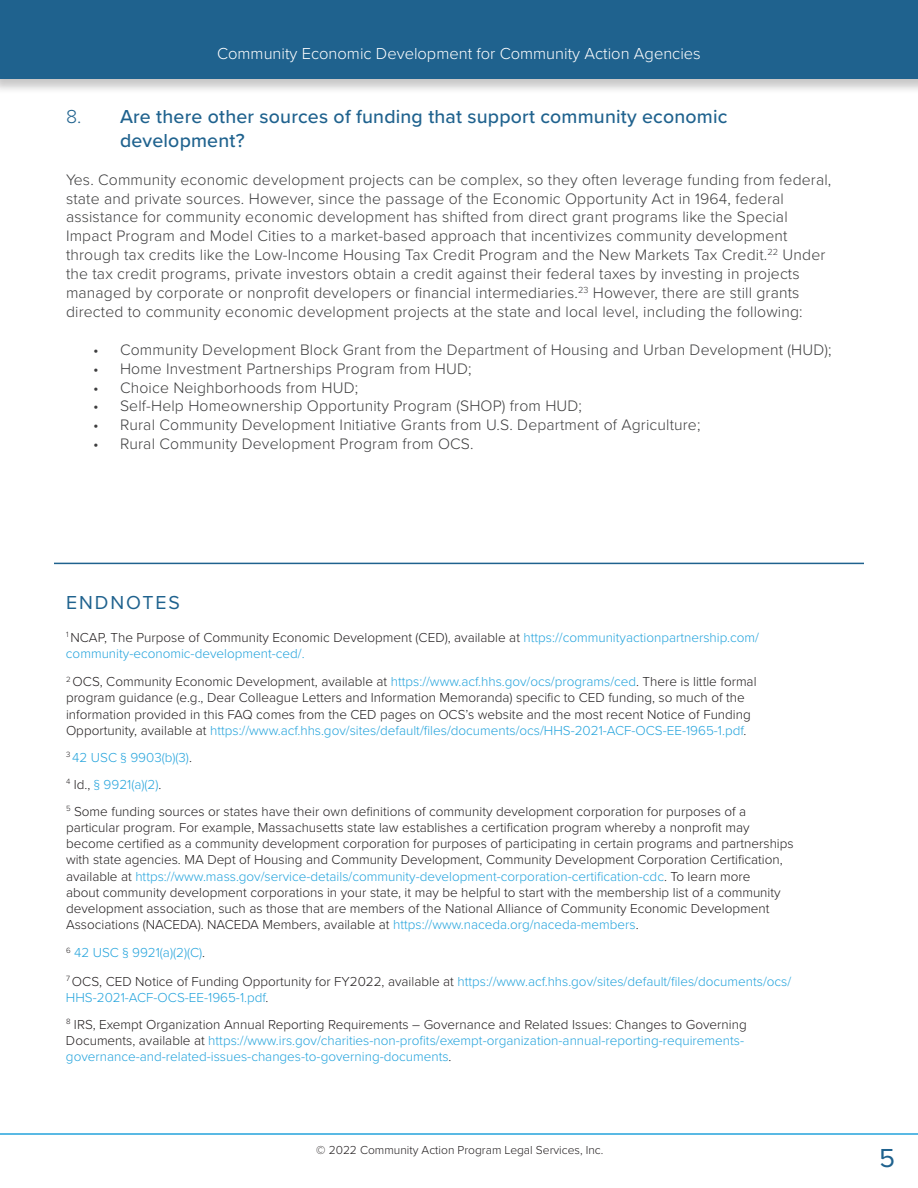
<style>
.page{position:relative;width:918px;height:1188px;background:#fff}
.page>*{position:absolute;margin:0;border:0;box-sizing:border-box;transform-origin:0 0}
.t1{font:27px "Proxima Nova";color:#1f628e}
.t2{font:500 19.5px/23.4px "Proxima Nova";letter-spacing:.01em;color:#1f628e}
.t3{font:19.5px "Proxima Nova";letter-spacing:.1em;color:#1f628e}
.t4{font:300 16.5px "Proxima Nova";color:#fff}
.t5{font:300 15.75px/18.9px "Proxima Nova";letter-spacing:.01em;color:#3e3e3f}
.t6{font:300 13.5px/16.2px "Proxima Nova";color:#231f20}
.t7{font:300 13.5px/16.2px "Proxima Nova";color:#23a3dc}
.t8{font:300 12px "Proxima Nova";color:#231f20}
.s1{font-weight:300}
.s2{color:#231f20}
.s3{color:#23a3dc}
</style>
<div class="page">
<div style="left:0;top:0;width:918px;height:94px;background:#231f20;opacity:.25"></div>
<div style="left:0;top:0;width:918px;height:79px;background:#1f628e"></div>
<hr style="left:0;top:1133px;width:918px;height:2px;background:#23a3dc">
<hr style="left:54px;top:563px;width:810px;height:1px;background:#1f628e">
<p class="t4" style="left:217px;top:41px;width:485px">Community Economic Development for Community Action Agencies</p>
<p class="t2" style="left:120px;top:104px;width:609px;text-indent:-54px"><span class="s1">8.</span> Are there other sources of funding that support community economic development?</p>
<p class="t5" style="left:66px;top:169px;width:767px">Yes. Community economic development projects can be complex, so they often leverage funding from federal, state and private sources. However, since the passage of the Economic Opportunity Act in 1964, federal assistance for community economic development has shifted from direct grant programs like the Special Impact Program and Model Cities to a market-based approach that incentivizes community development through tax credits like the Low-Income Housing Tax Credit Program and the New Markets Tax Credit.<sup>22</sup> Under the tax credit programs, private investors obtain a credit against their federal taxes by investing in projects managed by corporate or nonprofit developers or financial intermediaries.<sup>23</sup> However, there are still grants directed to community economic development projects at the state and local level, including the following:</p>
<p class="t5" style="left:93px;top:339px;width:740px">• Community Development Block Grant from the Department of Housing and Urban Development (HUD);</p>
<p class="t5" style="left:93px;top:358px;width:380px">• Home Investment Partnerships Program from HUD;</p>
<p class="t5" style="left:93px;top:377px;width:267px">• Choice Neighborhoods from HUD;</p>
<p class="t5" style="left:93px;top:396px;width:491px">• Self-Help Homeownership Opportunity Program (SHOP) from HUD;</p>
<p class="t5" style="left:93px;top:415px;width:609px">• Rural Community Development Initiative Grants from U.S. Department of Agriculture;</p>
<p class="t5" style="left:93px;top:434px;width:382px">• Rural Community Development Program from OCS.</p>
<p class="t3" style="left:66px;top:588px;width:116px">ENDNOTES</p>
<p class="t7" style="left:66px;top:628px;width:694px"><sup>1</sup> <span class="s2">NCAP, The Purpose of Community Economic Development (CED), available at</span> https://communityactionpartnership.com/ community-economic-development-ced/.</p>
<p class="t6" style="left:66px;top:673px;width:692px"><sup>2</sup> OCS, Community Economic Development, available at <span class="s3">https://www.acf.hhs.gov/ocs/programs/ced</span>. There is little formal program guidance (e.g., Dear Colleague Letters and Information Memoranda) specific to CED funding, so much of the information provided in this FAQ comes from the CED pages on OCS’s website and the most recent Notice of Funding Opportunity, available at <span class="s3">https://www.acf.hhs.gov/sites/default/files/documents/ocs/HHS-2021-ACF-OCS-EE-1965-1.pdf</span>.</p>
<p class="t7" style="left:66px;top:748px;width:127px"><sup>3</sup> 42 USC § 9903(b)(3)<span class="s2">.</span></p>
<p class="t6" style="left:66px;top:770px;width:682px;line-height:27px"><sup>4</sup> Id., <span class="s3">§ 9921(a)(2)</span>.<br><sup>5</sup> Some funding sources or states have their own definitions of community development corporation for purposes of a</p>
<p class="t6" style="left:66px;top:819px;width:729px">particular program. For example, Massachusetts state law establishes a certification program whereby a nonprofit may become certified as a community development corporation for purposes of participating in certain programs and partnerships with state agencies. MA Dept of Housing and Community Development, Community Development Corporation Certification, available at <span class="s3">https://www.mass.gov/service-details/community-development-corporation-certification-cdc</span>. To learn more<br>about community development corporations in your state, it may be helpful to start with the membership list of a community development association, such as those that are members of the National Alliance of Community Economic Development Associations (NACEDA). NACEDA Members, available at <span class="s3">https://www.naceda.org/naceda-members</span>.</p>
<p class="t7" style="left:66px;top:944px;width:141px"><sup>6</sup> 42 USC § 9921(a)(2)(C)<span class="s2">.</span></p>
<p class="t7" style="left:66px;top:972px;width:727px"><sup>7</sup> <span class="s2">OCS, CED Notice of Funding Opportunity for FY2022, available at</span> https://www.acf.hhs.gov/sites/default/files/documents/ocs/<br>HHS-2021-ACF-OCS-EE-1965-1.pdf<span class="s2">.</span></p>
<p class="t7" style="left:66px;top:1015px;width:682px"><sup>8</sup> <span class="s2">IRS, Exempt Organization Annual Reporting Requirements – Governance and Related Issues: Changes to Governing<br>Documents, available at</span> https://www.irs.gov/charities-non-profits/exempt-organization-annual-reporting-requirements&shy;governance-and-related-issues-changes-to-governing-documents<span class="s2">.</span></p>
<p class="t8" style="left:316px;top:1141px;width:289px">© 2022 Community Action Program Legal Services, Inc.</p>
<p class="t1" style="left:879px;top:1138px;width:17px">5</p>
</div>
